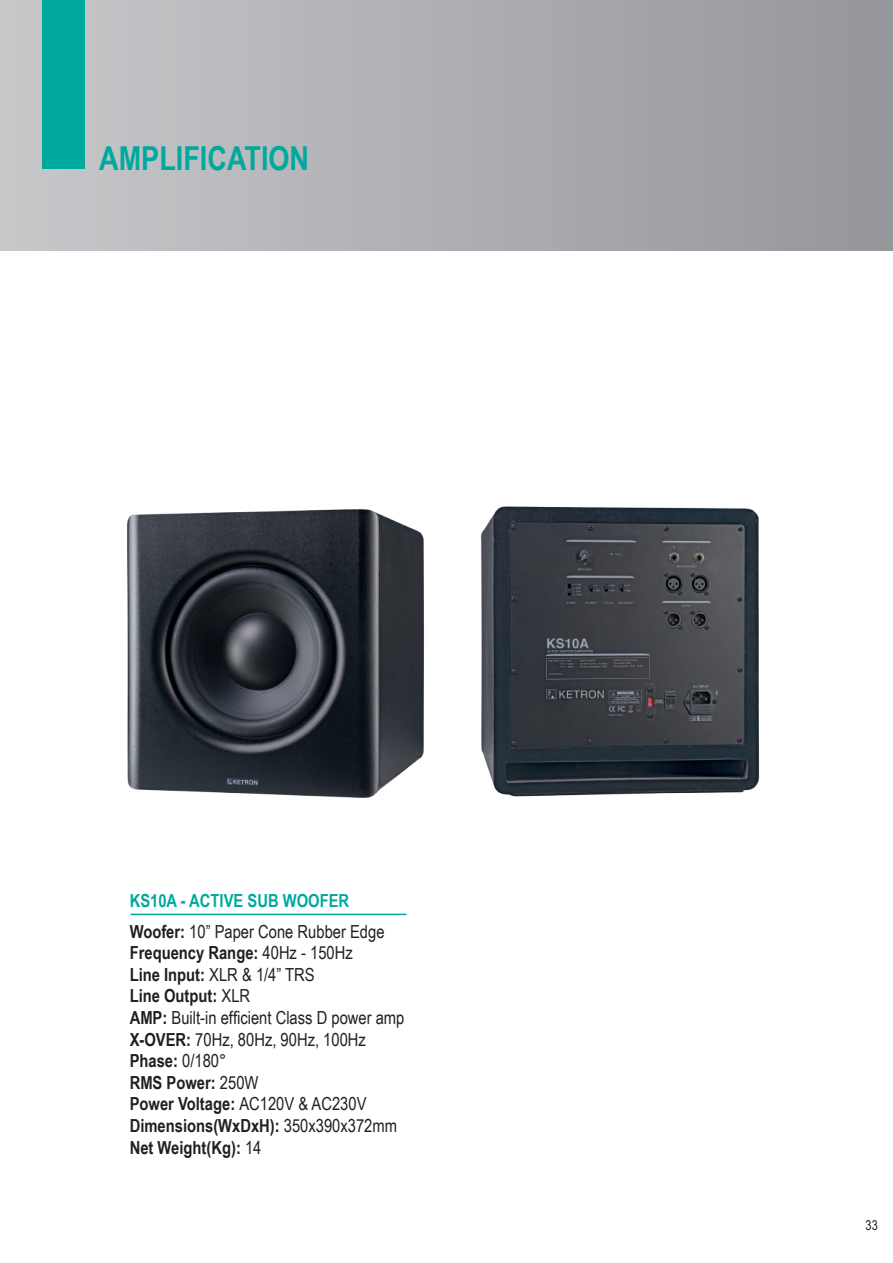
<style>
.page{position:relative;width:893px;height:1263px;background:#fff}
.page>*{position:absolute;margin:0;border:0;box-sizing:border-box;transform-origin:0 0}
.t1{font:700 33px "Arial Narrow";color:#00a99d}
.t2{font:18px/21.6px "Arial Narrow";color:#231f20}
.t3{font:13.5px "Arial Narrow";color:#231f20}
.s1{font-weight:700;color:#00a99d}
.s2{font-weight:700}
</style>
<div class="page">
<div style="left:0;top:0;width:893px;height:251px;background:linear-gradient(to right,#c6c8ca,#95969a)"></div>
<div style="left:43px;top:0;width:42px;height:169px;background:#00a99d"></div>
<img style="left:127px;top:506px;width:633px;height:292px">
<hr style="left:131px;top:914px;width:275px;height:1px;background:#00a99d">
<h1 class="t1" style="left:99px;top:134px;width:211px">AMPLIFICATION</h1>
<p class="t2" style="left:130px;top:885px;width:256px;line-height:30.6px"><span class="s1">KS10A - ACTIVE SUB WOOFER<br></span><span class="s2">Woofer:</span> 10” Paper Cone Rubber Edge</p>
<p class="t2" style="left:130px;top:941px;width:276px"><span class="s2">Frequency Range:</span> 40Hz - 150Hz<br><span class="s2">Line Input:</span> XLR &amp; 1/4” TRS<br><span class="s2">Line Output:</span> XLR<br><span class="s2">AMP:</span> Built-in efficient Class D power amp<br><span class="s2">X-OVER:</span> 70Hz, 80Hz, 90Hz, 100Hz<br><span class="s2">Phase:</span> 0/180°<br><span class="s2">RMS Power:</span> 250W<br><span class="s2">Power Voltage:</span> AC120V &amp; AC230V<br><span class="s2">Dimensions(WxDxH):</span> 350x390x372mm<br><span class="s2">Net Weight(Kg):</span> 14</p>
<p class="t3" style="left:865px;top:1215px;width:14px">33</p>
</div>
